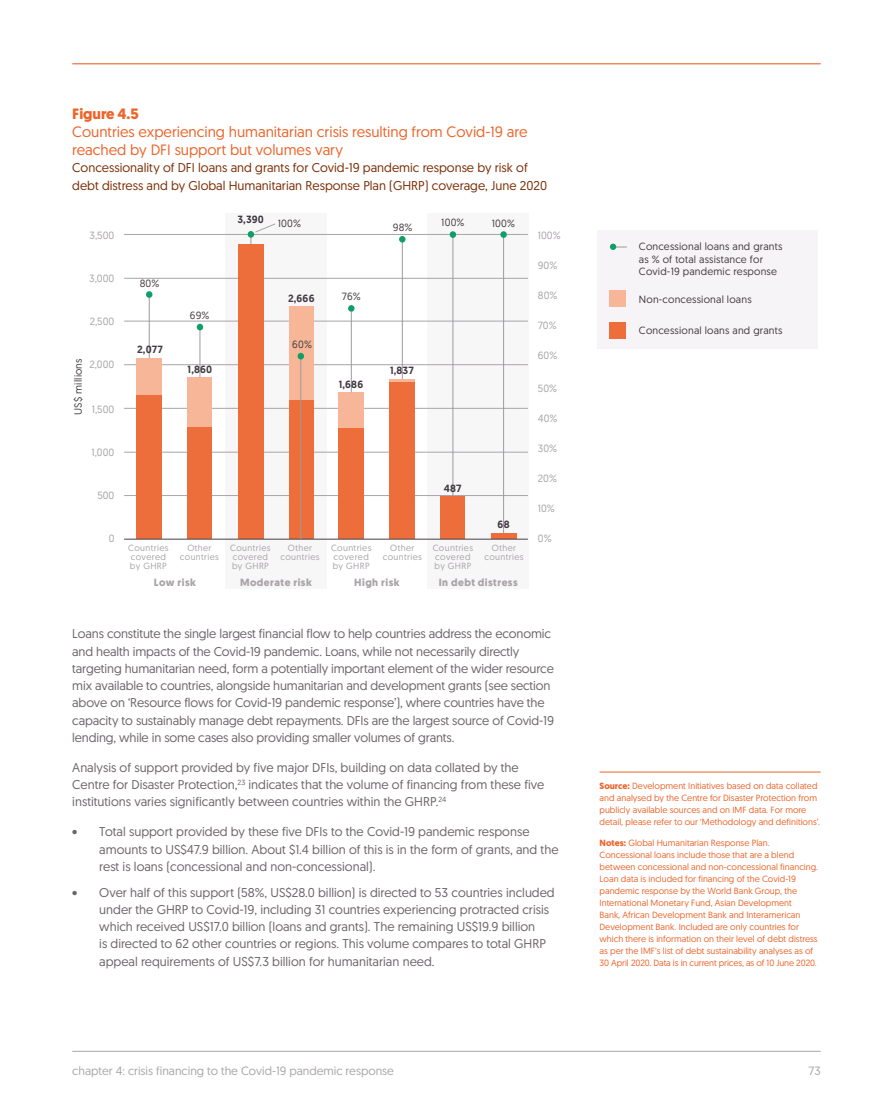
<style>
.page{position:relative;width:893px;height:1106px;background:#fff}
.page>*{position:absolute;margin:0;border:0;box-sizing:border-box;transform-origin:0 0}
.t1{font:15px/18px "Geomanist";color:#ec652b}
.t2{font:700 15px "Geomanist";color:#ec652b}
.t3{font:12.75px/17.2px "Geomanist";color:#6b656a}
.t4{font:12.75px/17.2px "Geomanist";color:#7b2e05}
.t5{font:12px "Geomanist";color:#aaa6ab}
.t6{font:10.5px/12.6px "Geomanist";letter-spacing:.015em;color:#453e42}
.t7{font:10.5px "Geomanist";color:#a8a4a8}
.t8{font:700 10.5px "Geomanist";letter-spacing:.045em;color:#a8a4a8}
.t9{font:500 10.5px "Geomanist";letter-spacing:.015em;color:#413a42}
.t10{font:9px/12px "Geomanist";color:#ec652b}
.t11{font:9px/9px "Geomanist";letter-spacing:.045em;color:#a8a4a8}
.s1{font-weight:700}
</style>
<div class="page">
<hr style="left:72px;top:1051px;width:749px;height:1px;background:#aaa6ab">
<hr style="left:72px;top:63px;width:749px;height:1px;background:#ec652b">
<div style="left:225px;top:213px;width:102px;height:376px;background:#f8f7f8"></div>
<div style="left:427px;top:213px;width:101px;height:376px;background:#f8f7f8"></div>
<div style="left:597px;top:230px;width:220px;height:119px;background:#f6f4f6"></div>
<div style="left:609px;top:321px;width:17px;height:17px;background:#ed6e3a"></div>
<div style="left:609px;top:290px;width:17px;height:17px;background:#f7b697"></div>
<hr style="left:124px;top:234px;width:404px;height:1px;background:#a8a4a8">
<hr style="left:124px;top:278px;width:404px;height:1px;background:#a8a4a8">
<hr style="left:124px;top:321px;width:404px;height:1px;background:#a8a4a8">
<hr style="left:124px;top:364px;width:404px;height:1px;background:#a8a4a8">
<hr style="left:124px;top:408px;width:404px;height:1px;background:#a8a4a8">
<hr style="left:124px;top:452px;width:404px;height:1px;background:#a8a4a8">
<hr style="left:124px;top:495px;width:404px;height:1px;background:#a8a4a8">
<div style="left:289px;top:400px;width:25px;height:139px;background:#ed6e3a"></div>
<div style="left:238px;top:244px;width:26px;height:295px;background:#ed6e3a"></div>
<div style="left:187px;top:426px;width:25px;height:113px;background:#ed6e3a"></div>
<div style="left:137px;top:394px;width:25px;height:145px;background:#ed6e3a"></div>
<div style="left:390px;top:382px;width:25px;height:157px;background:#ed6e3a"></div>
<div style="left:491px;top:533px;width:25px;height:6px;background:#ed6e3a"></div>
<div style="left:440px;top:496px;width:25px;height:43px;background:#ed6e3a"></div>
<div style="left:338px;top:428px;width:26px;height:111px;background:#ed6e3a"></div>
<div style="left:187px;top:377px;width:25px;height:49px;background:#f7b697"></div>
<div style="left:289px;top:307px;width:25px;height:93px;background:#f7b697"></div>
<div style="left:137px;top:358px;width:25px;height:36px;background:#f7b697"></div>
<div style="left:338px;top:392px;width:26px;height:36px;background:#f7b697"></div>
<hr style="left:390px;top:379px;width:25px;height:3px;background:#f7b697">
<hr style="left:124px;top:539px;width:404px;height:1px;background:#453e42">
<hr style="left:149px;top:293px;width:1px;height:65px;background:#9d9aa0">
<div style="left:146px;top:291px;width:6px;height:7px;background:#119f68;border-radius:50%"></div>
<svg style="left:610px;top:244px;width:17px;height:6px"></svg>
<hr style="left:200px;top:328px;width:1px;height:49px;background:#9d9aa0">
<svg style="left:197px;top:324px;width:6px;height:6px"></svg>
<svg style="left:251px;top:223px;width:24px;height:21px"></svg>
<div style="left:248px;top:231px;width:6px;height:7px;background:#119f68;border-radius:50%"></div>
<hr style="left:301px;top:357px;width:1px;height:182px;background:#9d9aa0">
<svg style="left:298px;top:353px;width:6px;height:6px"></svg>
<hr style="left:351px;top:312px;width:1px;height:80px;background:#9d9aa0">
<div style="left:348px;top:305px;width:7px;height:7px;background:#119f68;border-radius:50%"></div>
<hr style="left:402px;top:238px;width:1px;height:141px;background:#9d9aa0">
<div style="left:399px;top:236px;width:7px;height:6px;background:#119f68;border-radius:50%"></div>
<hr style="left:453px;top:235px;width:1px;height:261px;background:#9d9aa0">
<div style="left:450px;top:231px;width:6px;height:7px;background:#119f68;border-radius:50%"></div>
<hr style="left:503px;top:235px;width:1px;height:298px;background:#9d9aa0">
<div style="left:500px;top:231px;width:7px;height:7px;background:#119f68;border-radius:50%"></div>
<hr style="left:600px;top:771px;width:221px;height:1px;background:#ec652b">
<p class="t2" style="left:72px;top:104px;width:68px">Figure 4.5</p>
<p class="t1" style="left:72px;top:122px;width:457px">Countries experiencing humanitarian crisis resulting from Covid-19 are reached by DFI support but volumes vary</p>
<p class="t4" style="left:72px;top:159px;width:476px">Concessionality of DFI loans and grants for Covid-19 pandemic response by risk of debt distress and by Global Humanitarian Response Plan (GHRP) coverage, June 2020</p>
<p class="t7" style="left:90px;top:228px;width:26px">3,500</p>
<p class="t7" style="left:89px;top:271px;width:27px">3,000</p>
<p class="t7" style="left:90px;top:314px;width:26px">2,500</p>
<p class="t6" style="left:72px;top:415px;width:58px;rotate:-90deg">US$ millions</p>
<p class="t7" style="left:89px;top:357px;width:26px">2,000</p>
<p class="t7" style="left:92px;top:403px;width:24px">1,500</p>
<p class="t7" style="left:91px;top:446px;width:24px">1,000</p>
<p class="t7" style="left:97px;top:489px;width:19px">500</p>
<p class="t7" style="left:109px;top:532px;width:7px">0</p>
<p class="t6" style="left:140px;top:276px;width:21px">80%</p>
<p class="t9" style="left:137px;top:343px;width:27px">2,077</p>
<p class="t6" style="left:190px;top:309px;width:21px">69%</p>
<p class="t9" style="left:188px;top:362px;width:26px">1,860</p>
<p class="t9" style="left:237px;top:212px;width:28px">3,390</p>
<p class="t6" style="left:278px;top:217px;width:25px">100%</p>
<p class="t9" style="left:288px;top:291px;width:28px">2,666</p>
<p class="t6" style="left:292px;top:338px;width:21px">60%</p>
<p class="t6" style="left:342px;top:290px;width:21px">76%</p>
<p class="t9" style="left:339px;top:377px;width:26px">1,686</p>
<p class="t6" style="left:393px;top:221px;width:21px">98%</p>
<p class="t9" style="left:390px;top:363px;width:25px">1,837</p>
<p class="t6" style="left:441px;top:216px;width:25px">100%</p>
<p class="t6" style="left:492px;top:216px;width:25px">100%</p>
<p class="t9" style="left:444px;top:481px;width:19px">487</p>
<p class="t9" style="left:498px;top:518px;width:13px">68</p>
<p class="t11" style="left:128px;top:543px;width:42px">Countries covered by GHRP</p>
<p class="t11" style="left:180px;top:543px;width:41px;text-align:center">Other countries</p>
<p class="t8" style="left:154px;top:575px;width:44px">Low risk</p>
<p class="t8" style="left:240px;top:575px;width:73px">Moderate risk</p>
<p class="t8" style="left:354px;top:575px;width:47px">High risk</p>
<p class="t8" style="left:439px;top:575px;width:80px">In debt distress</p>
<p class="t11" style="left:230px;top:543px;width:42px">Countries covered by GHRP</p>
<p class="t11" style="left:280px;top:543px;width:41px;text-align:center">Other countries</p>
<p class="t11" style="left:331px;top:543px;width:42px">Countries covered by GHRP</p>
<p class="t11" style="left:383px;top:543px;width:41px;text-align:center">Other countries</p>
<p class="t11" style="left:433px;top:543px;width:42px">Countries covered by GHRP</p>
<p class="t11" style="left:484px;top:543px;width:41px;text-align:center">Other countries</p>
<p class="t7" style="left:538px;top:228px;width:24px">100%</p>
<p class="t7" style="left:538px;top:258px;width:21px">90%</p>
<p class="t7" style="left:538px;top:288px;width:21px">80%</p>
<p class="t7" style="left:538px;top:319px;width:20px">70%</p>
<p class="t7" style="left:538px;top:349px;width:21px">60%</p>
<p class="t7" style="left:538px;top:381px;width:21px">50%</p>
<p class="t7" style="left:538px;top:411px;width:21px">40%</p>
<p class="t7" style="left:538px;top:441px;width:21px">30%</p>
<p class="t7" style="left:538px;top:471px;width:21px">20%</p>
<p class="t7" style="left:538px;top:501px;width:18px">10%</p>
<p class="t7" style="left:538px;top:532px;width:15px">0%</p>
<p class="t3" style="left:72px;top:625px;width:483px">Loans constitute the single largest financial flow to help countries address the economic and health impacts of the Covid-19 pandemic. Loans, while not necessarily directly targeting humanitarian need, form a potentially important element of the wider resource mix available to countries, alongside humanitarian and development grants (see section above on ‘Resource flows for Covid-19 pandemic response’), where countries have the capacity to sustainably manage debt repayments. DFIs are the largest source of Covid-19 lending, while in some cases also providing smaller volumes of grants.</p>
<p class="t3" style="left:72px;top:758px;width:474px">Analysis of support provided by five major DFIs, building on data collated by the<br>Centre for Disaster Protection,<sup>23</sup> indicates that the volume of financing from these five institutions varies significantly between countries within the GHRP.<sup>24</sup></p>
<p class="t3" style="left:99px;top:823px;width:461px;text-indent:-27px">• Total support provided by these five DFIs to the Covid-19 pandemic response amounts to US$47.9 billion. About $1.4 billion of this is in the form of grants, and the rest is loans (concessional and non-concessional).</p>
<p class="t3" style="left:99px;top:883px;width:457px;text-indent:-27px">• Over half of this support (58%, US$28.0 billion) is directed to 53 countries included under the GHRP to Covid-19, including 31 countries experiencing protracted crisis which received US$17.0 billion (loans and grants). The remaining US$19.9 billion<br>is directed to 62 other countries or regions. This volume compares to total GHRP appeal requirements of US$7.3 billion for humanitarian need.</p>
<p class="t6" style="left:639px;top:240px;width:145px">Concessional loans and grants as % of total assistance for<br>Covid-19 pandemic response</p>
<p class="t6" style="left:639px;top:292px;width:114px">Non-concessional loans</p>
<p class="t6" style="left:639px;top:324px;width:145px">Concessional loans and grants</p>
<p class="t10" style="left:600px;top:779px;width:222px"><span class="s1">Source:</span> Development Initiatives based on data collated and analysed by the Centre for Disaster Protection from publicly available sources and on IMF data. For more detail, please refer to our ‘Methodology and definitions’.</p>
<p class="t10" style="left:600px;top:836px;width:220px"><span class="s1">Notes:</span> Global Humanitarian Response Plan.<br>Concessional loans include those that are a blend between concessional and non-concessional financing.<br>Loan data is included for financing of the Covid-19 pandemic response by the World Bank Group, the International Monetary Fund, Asian Development<br>Bank, African Development Bank and Interamerican Development Bank. Included are only countries for which there is information on their level of debt distress as per the IMF’s list of debt sustainability analyses as of 30 April 2020. Data is in current prices, as of 10 June 2020.</p>
<p class="t5" style="left:72px;top:1063px;width:323px">chapter 4: crisis financing to the Covid-19 pandemic response</p>
<p class="t5" style="left:809px;top:1063px;width:14px">73</p>
</div>
